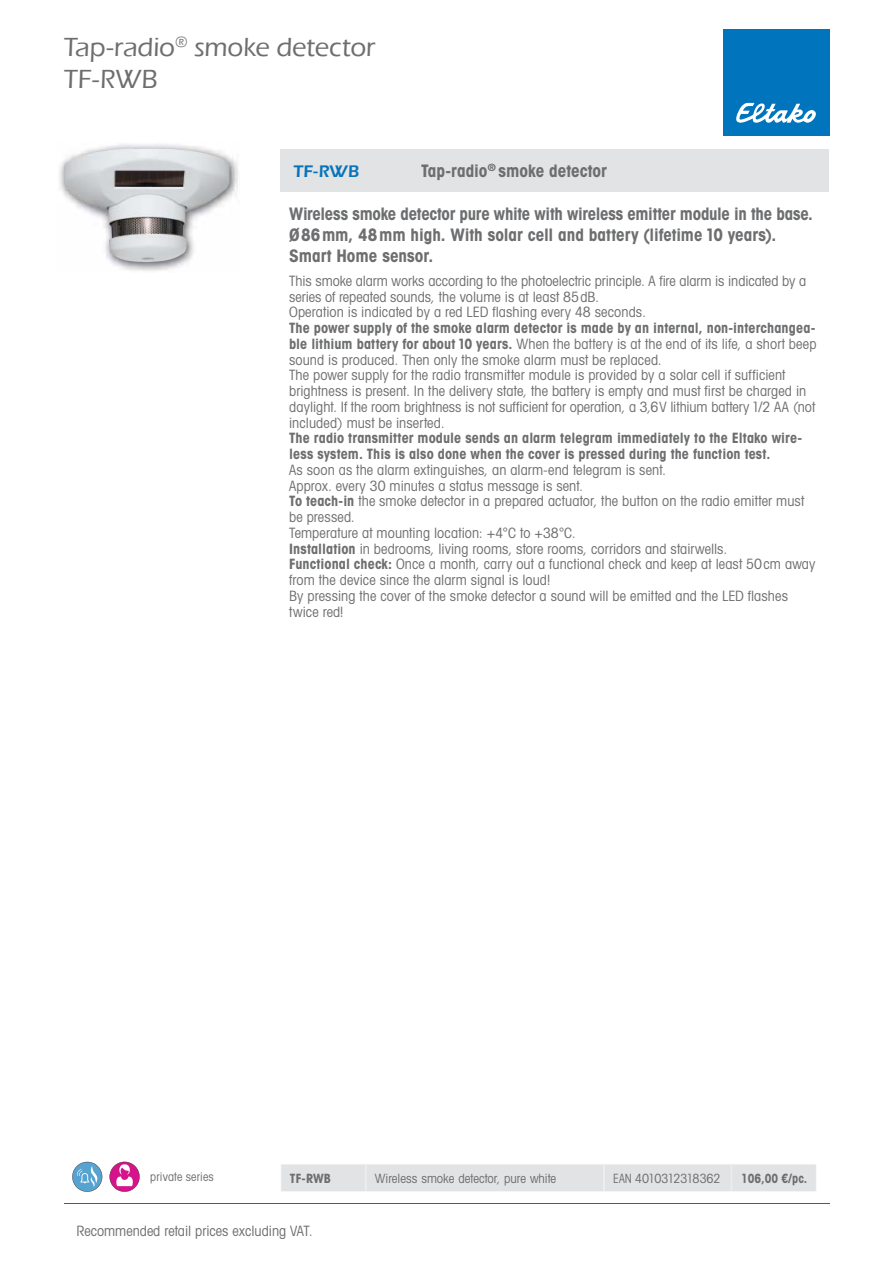
<style>
.page{position:relative;width:893px;height:1263px;background:#fff}
.page>*{position:absolute;margin:0;border:0;box-sizing:border-box;transform-origin:0 0}
.t1{font:500 27px/32.4px "Eras ITC";letter-spacing:-.005em;color:#6d6e70}
.t2{font:700 condensed 17.25px/20.7px "Avant Garde";letter-spacing:-.005em;color:#6d6e70}
.t3{font:600 17.25px "Eras ITC";color:#0674bb}
.t4{font:condensed 14.25px/15.8px "Avant Garde";letter-spacing:.005em;color:#6d6e70}
.t5{font:700 condensed 14.25px/15.8px "Avant Garde";letter-spacing:.01em;color:#6d6e70}
.t6{font:condensed 12.75px "Avant Garde";color:#6d6e70}
.t7{font:condensed 12.75px "Avant Garde";color:#6d6e70;scale:.9 1}
.t8{font:700 condensed 12.75px "Avant Garde";letter-spacing:.005em;color:#6d6e70;scale:.95 1}
.t9{font:700 condensed 12.75px "Avant Garde";letter-spacing:.005em;color:#6d6e70}
.t10{font:condensed 12px "Avant Garde";letter-spacing:.015em;color:#6d6e70}
.s1{font-weight:700}
</style>
<div class="page">
<hr style="left:64px;top:1203px;width:765px;height:1px;background:#58595b">
<div style="left:281px;top:149px;width:548px;height:42px;background:#e2e3e4"></div>
<svg style="left:281px;top:1164px;width:535px;height:28px;background:#e3e4e5"></svg>
<img style="left:59px;top:144px;width:179px;height:127px">
<img style="left:64px;top:148px;width:165px;height:114px">
<svg style="left:110px;top:1162px;width:30px;height:30px"></svg>
<svg style="left:72px;top:1162px;width:30px;height:30px"></svg>
<div style="left:723px;top:30px;width:106px;height:106px;background:#0074bc"></div>
<svg style="left:736px;top:103px;width:80px;height:20px"></svg>
<h1 class="t1" style="left:64px;top:31px;width:313px">Tap-radio<sup>®</sup> smoke detector<br>TF-RWB</h1>
<p class="t3" style="left:293px;top:162px;width:67px">TF-RWB</p>
<p class="t2" style="left:421px;top:162px;width:187px">Tap-radio<sup>®</sup> smoke detector</p>
<p class="t2" style="left:289px;top:205px;width:525px">Wireless smoke detector pure white with wireless emitter module in the base.<br>Ø86mm, 48mm high. With solar cell and battery (lifetime 10 years).<br>Smart Home sensor.</p>
<p class="t4" style="left:289px;top:274px;width:519px">This smoke alarm works according to the photoelectric principle. A fire alarm is indicated by a series of repeated sounds, the volume is at least 85dB.<br>Operation is indicated by a red LED flashing every 48 seconds.</p>
<p class="t4" style="left:289px;top:321px;width:529px"><span class="s1">The power supply of the smoke alarm detector is made by an internal, non-interchangea&shy;ble lithium battery for about 10 years.</span> When the battery is at the end of its life, a short beep sound is produced. Then only the smoke alarm must be replaced.<br>The power supply for the radio transmitter module is provided by a solar cell if sufficient brightness is present. In the delivery state, the battery is empty and must first be charged in daylight. If the room brightness is not sufficient for operation, a 3,6V lithium battery 1/2 AA (not included) must be inserted.</p>
<p class="t5" style="left:289px;top:432px;width:515px">The radio transmitter module sends an alarm telegram immediately to the Eltako wire&shy;less system. This is also done when the cover is pressed during the function test.</p>
<p class="t4" style="left:289px;top:463px;width:528px">As soon as the alarm extinguishes, an alarm-end telegram is sent.<br>Approx. every 30 minutes a status message is sent.<br><span class="s1">To teach-in</span> the smoke detector in a prepared actuator, the button on the radio emitter must be pressed.<br>Temperature at mounting location: +4°C to +38°C.<br><span class="s1">Installation</span> in bedrooms, living rooms, store rooms, corridors and stairwells.<br><span class="s1">Functional check:</span> Once a month, carry out a functional check and keep at least 50cm away from the device since the alarm signal is loud!<br>By pressing the cover of the smoke detector a sound will be emitted and the LED flashes twice red!</p>
<p class="t10" style="left:150px;top:1173px;width:65px">private series</p>
<p class="t9" style="left:290px;top:1174px;width:43px">TF-RWB</p>
<p class="t6" style="left:375px;top:1174px;width:183px">Wireless smoke detector, pure white</p>
<p class="t7" style="left:613px;top:1174px;width:121px">EAN 4010312318362</p>
<p class="t8" style="left:741px;top:1174px;width:71px">106,00 €/pc.</p>
<p class="t4" style="left:77px;top:1224px;width:238px">Recommended retail prices excluding VAT.</p>
</div>
